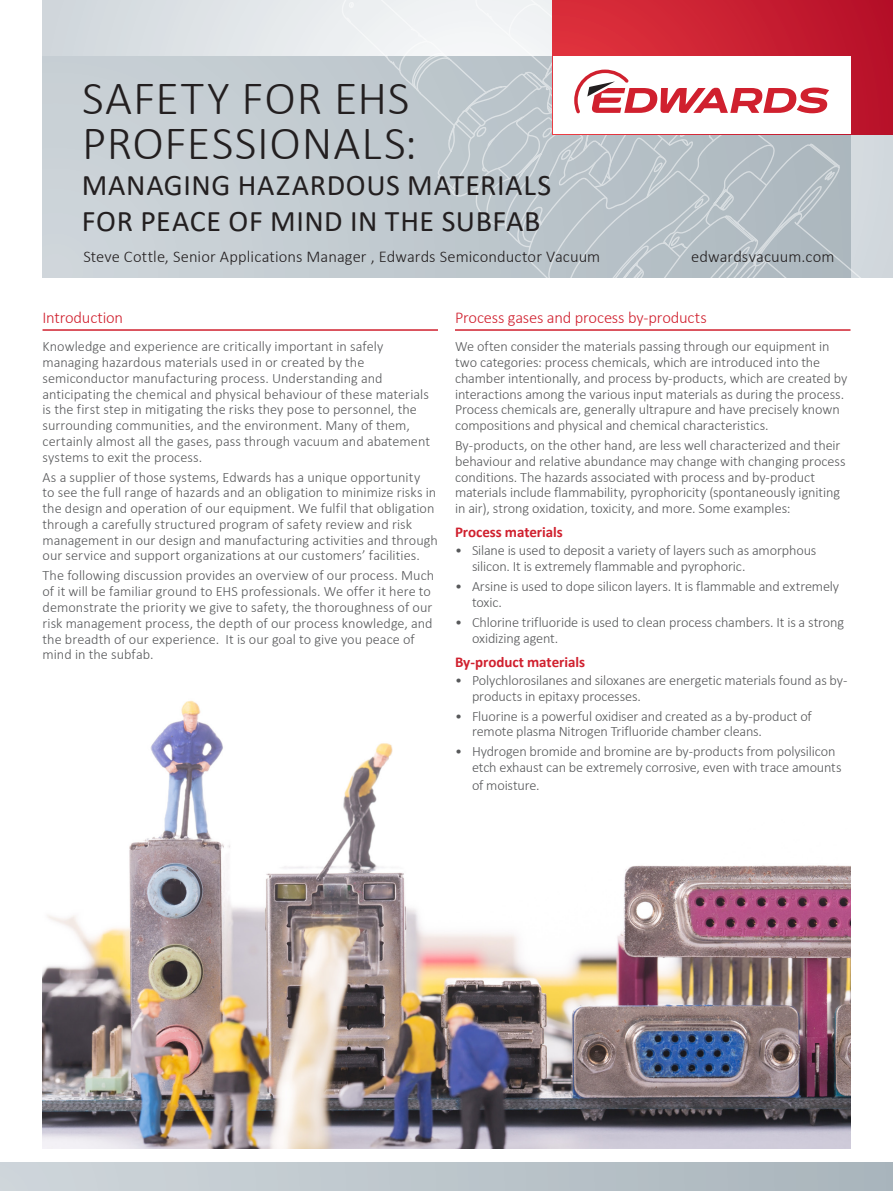
<style>
.page{position:relative;width:893px;height:1191px;background:#fff}
.page>*{position:absolute;margin:0;border:0;box-sizing:border-box;transform-origin:0 0}
.Head1{font:300 48px/45px "Calibri";letter-spacing:.015em;color:#231f20}
.Head2{font:30px/36px "Calibri";letter-spacing:.02em;color:#231f20}
.Head3{font:300 16.5px "Calibri";letter-spacing:.005em;color:#231f20}
.Body_Head_1_UL{font:300 16.5px "Calibri";letter-spacing:-.01em;color:#d0202e}
.Body_Head_2{font:700 15px "Calibri";letter-spacing:-.005em;color:#d0202e}
.Body{font:300 14.25px/15.8px "Calibri";color:#57585a}
.Body_Track_Var{font:300 14.25px/15.8px "Calibri";letter-spacing:-.005em;color:#57585a}
</style>
<div class="page">
<svg style="left:43px;top:0;width:297px;height:57px;background:#dce1e5"></svg>
<div style="left:43px;top:57px;width:807px;height:221px;background:#c8d0d5"></div>
<div style="left:0;top:1162px;width:893px;height:29px;background:linear-gradient(to right,#cfd6db,#a9b5bc)"></div>
<svg style="left:340px;top:0;width:553px;height:331px"></svg>
<img style="left:43px;top:700px;width:807px;height:448px">
<hr style="left:43px;top:329px;width:395px;height:2px;background:#d0202e">
<hr style="left:455px;top:329px;width:395px;height:2px;background:#d0202e">
<p class="Head1" style="left:82px;top:75px;width:337px">SAFETY FOR EHS<br>PROFESSIONALS:</p>
<p class="Head2" style="left:82px;top:166px;width:471px">MANAGING HAZARDOUS MATERIALS<br>FOR PEACE OF MIND IN THE SUBFAB</p>
<p class="Head3" style="left:83px;top:246px;width:518px">Steve Cottle, Senior Applications Manager , Edwards Semiconductor Vacuum</p>
<p class="Head3" style="left:691px;top:246px;width:145px">edwardsvacuum.com</p>
<p class="Body_Head_1_UL" style="left:43px;top:307px;width:82px">Introduction</p>
<p class="Body" style="left:43px;top:339px;width:389px">Knowledge and experience are critically important in safely managing hazardous materials used in or created by the semiconductor manufacturing process. Understanding and anticipating the chemical and physical behaviour of these materials is the first step in mitigating the risks they pose to personnel, the surrounding communities, and the environment. Many of them, certainly almost all the gases, pass through vacuum and abatement systems to exit the process.</p>
<p class="Body" style="left:43px;top:469px;width:397px">As a supplier of those systems, Edwards has a unique opportunity<br>to see the full range of hazards and an obligation to minimize risks in the design and operation of our equipment. We fulfil that obligation through a carefully structured program of safety review and risk management in our design and manufacturing activities and through our service and support organizations at our customers’ facilities.</p>
<p class="Body" style="left:43px;top:568px;width:393px">The following discussion provides an overview of our process. Much of it will be familiar ground to EHS professionals. We offer it here to demonstrate the priority we give to safety, the thoroughness of our risk management process, the depth of our process knowledge, and the breadth of our experience. It is our goal to give you peace of mind in the subfab.</p>
<p class="Body_Head_1_UL" style="left:455px;top:307px;width:253px">Process gases and process by-products</p>
<p class="Body_Track_Var" style="left:455px;top:339px;width:394px">We often consider the materials passing through our equipment in two categories: process chemicals, which are introduced into the chamber intentionally, and process by-products, which are created by interactions among the various input materials as during the process.<br>Process chemicals are, generally ultrapure and have precisely known compositions and physical and chemical characteristics.</p>
<p class="Body_Track_Var" style="left:455px;top:437px;width:392px">By-products, on the other hand, are less well characterized and their behaviour and relative abundance may change with changing process conditions. The hazards associated with process and by-product materials include flammability, pyrophoricity (spontaneously igniting in air), strong oxidation, toxicity, and more. Some examples:</p>
<p class="Body_Head_2" style="left:455px;top:522px;width:109px">Process materials</p>
<p class="Body" style="left:472px;top:542px;width:346px;text-indent:-17px">• Silane is used to deposit a variety of layers such as amorphous silicon. It is extremely flammable and pyrophoric.</p>
<p class="Body" style="left:472px;top:578px;width:369px;text-indent:-17px">• Arsine is used to dope silicon layers. It is flammable and extremely toxic.</p>
<p class="Body" style="left:472px;top:614px;width:374px;text-indent:-17px">• Chlorine trifluoride is used to clean process chambers. It is a strong oxidizing agent.</p>
<p class="Body_Head_2" style="left:455px;top:651px;width:132px">By-product materials</p>
<p class="Body" style="left:472px;top:672px;width:377px;text-indent:-17px">• Polychlorosilanes and siloxanes are energetic materials found as by&shy;products in epitaxy processes.</p>
<p class="Body" style="left:472px;top:708px;width:341px;text-indent:-17px">• Fluorine is a powerful oxidiser and created as a by-product of remote plasma Nitrogen Trifluoride chamber cleans.</p>
<p class="Body" style="left:472px;top:743px;width:371px;text-indent:-17px">• Hydrogen bromide and bromine are by-products from polysilicon etch exhaust can be extremely corrosive, even with trace amounts</p>
<p class="Body" style="left:472px;top:777px;width:69px">of moisture.</p>
</div>
